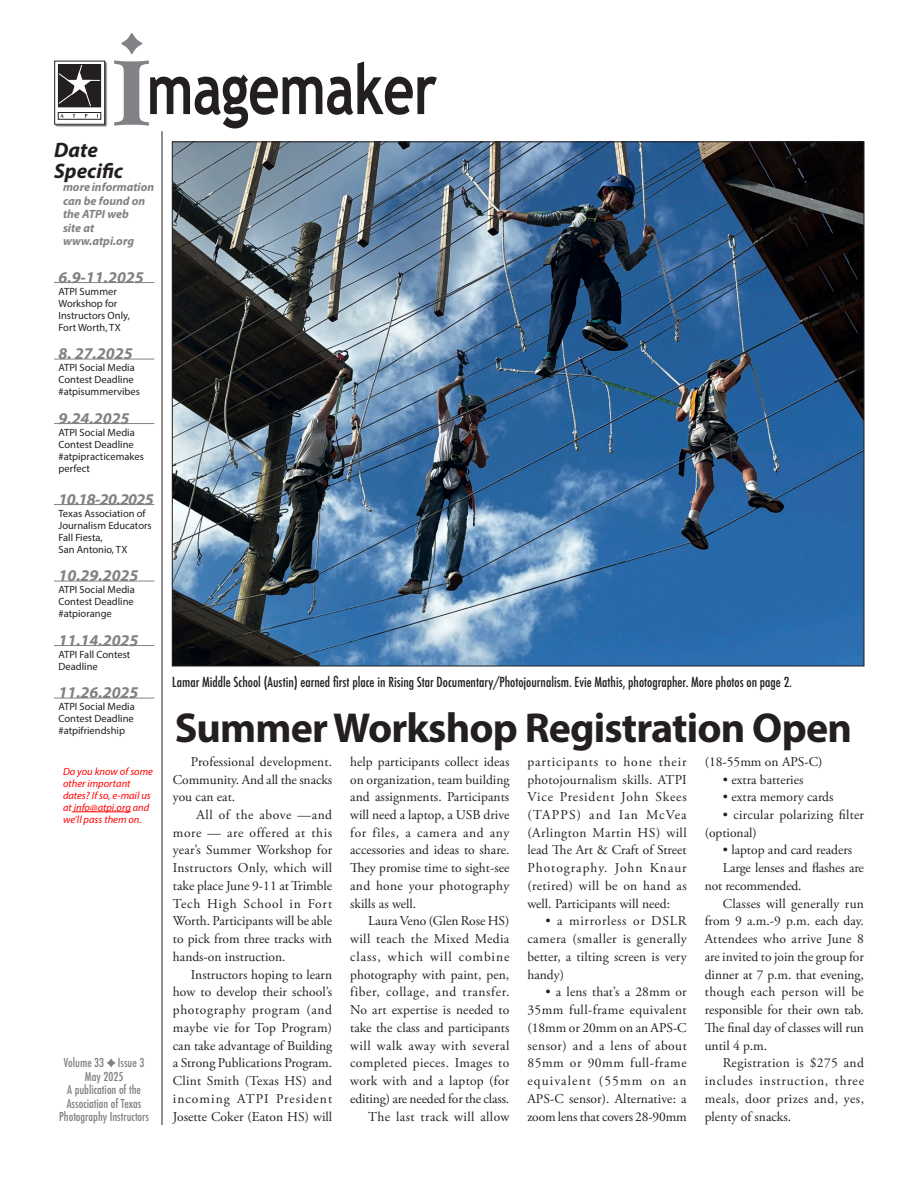
<style>
.page{position:relative;width:918px;height:1188px;background:#fff}
.page>*{position:absolute;margin:0;border:0;box-sizing:border-box;transform-origin:0 0}
.Headline{font:700 42px "Myriad Pro";letter-spacing:-.02em;color:#231f20}
.Sidebar_Title{font:italic 700 21px/21px "Myriad Pro";letter-spacing:.005em;color:#231f20}
.Sidebar_Dates{font:italic 700 16.5px "Myriad Pro";color:#808285}
.Sidebar_Dates-2{font:italic 700 16.5px "Myriad Pro";letter-spacing:-.04em;color:#808285}
.Body_text{font:13.5px/17.7px "Adobe Garamond Pro";color:#231f20;text-align:justify}
.t1{font:500 condensed 13.5px "Futura";color:#231f20}
.Body_text-2{font:13.5px "Adobe Garamond Pro";letter-spacing:.03em;color:#231f20}
.t2{font:500 condensed 12px/13.5px "Futura";color:#808285;text-align:center}
.Sidebar_Title-2{font:italic 700 12px/13.5px "Myriad Pro";color:#808285}
.Sidebar_Dates-3{font:10.5px/12px "Myriad Pro";color:#231f20}
.Sidebar_Date_Text{font:italic 10.5px/12px "Myriad Pro";color:#f00}
</style>
<div class="page">
<svg style="left:107px;top:1059px;width:8px;height:8px"></svg>
<hr style="left:162px;top:131px;width:1px;height:994px;background:#231f20">
<hr style="left:54px;top:282px;width:100px;height:1px;background:#808285">
<hr style="left:54px;top:359px;width:100px;height:1px;background:#808285">
<hr style="left:54px;top:423px;width:100px;height:1px;background:#808285">
<hr style="left:54px;top:504px;width:100px;height:1px;background:#808285">
<hr style="left:54px;top:581px;width:100px;height:1px;background:#808285">
<hr style="left:54px;top:645px;width:100px;height:1px;background:#808285">
<hr style="left:54px;top:698px;width:100px;height:1px;background:#808285">
<hr style="left:72px;top:812px;width:59px;height:1px;background:#f00">
<svg style="left:114px;top:33px;width:323px;height:95px"></svg>
<div style="left:55px;top:61px;width:53px;height:66px;background:#231f20;opacity:.75"></div>
<svg style="left:56px;top:63px;width:47px;height:59px"></svg>
<div style="left:54px;top:61px;width:51px;height:63px;border:1px solid #231f20"></div>
<svg style="left:58px;top:113px;width:43px;height:6px"></svg>
<div style="left:58px;top:112px;width:43px;height:7px;border:1px solid #231f20"></div>
<svg style="left:60px;top:66px;width:39px;height:39px;background:#474445"></svg>
<div style="left:58px;top:64px;width:43px;height:43px;border:1px solid #231f20"></div>
<svg style="left:60px;top:114px;width:4px;height:4px"></svg>
<img style="left:174px;top:144px;width:688px;height:520px">
<p class="Sidebar_Title" style="left:54px;top:139px;width:71px">Date<br>Specific</p>
<p class="Sidebar_Title-2" style="left:63px;top:180px;width:93px">more information can be found on the ATPI web<br>site at www.atpi.org</p>
<p class="Sidebar_Dates" style="left:58px;top:266px;width:87px">6.9-11.2025</p>
<p class="Sidebar_Dates-3" style="left:58px;top:285px;width:73px">ATPI Summer<br>Workshop for<br>Instructors Only,<br>Fort Worth, TX</p>
<p class="Sidebar_Dates" style="left:58px;top:343px;width:76px">8. 27.2025</p>
<p class="Sidebar_Dates-3" style="left:58px;top:362px;width:83px">ATPI Social Media<br>Contest Deadline #atpisummervibes</p>
<p class="Sidebar_Dates" style="left:58px;top:407px;width:73px">9.24.2025</p>
<p class="Sidebar_Dates-3" style="left:58px;top:426px;width:87px">ATPI Social Media<br>Contest Deadline #atpipracticemakes perfect</p>
<p class="Sidebar_Dates-2" style="left:58px;top:488px;width:97px">10.18-20.2025</p>
<p class="Sidebar_Dates-3" style="left:58px;top:507px;width:95px">Texas Association of<br>Journalism Educators<br>Fall Fiesta,<br>San Antonio, TX</p>
<p class="Sidebar_Dates" style="left:58px;top:565px;width:81px">10.29.2025</p>
<p class="Sidebar_Dates-3" style="left:58px;top:584px;width:78px;text-align:justify">ATPI Social Media Contest Deadline #atpiorange</p>
<p class="Sidebar_Dates" style="left:58px;top:629px;width:81px">11.14.2025</p>
<p class="Sidebar_Dates-3" style="left:58px;top:648px;width:73px">ATPI Fall Contest<br>Deadline</p>
<p class="Sidebar_Dates" style="left:58px;top:682px;width:81px">11.26.2025</p>
<p class="Sidebar_Dates-3" style="left:58px;top:701px;width:78px;text-align:justify">ATPI Social Media Contest Deadline #atpifriendship</p>
<p class="Sidebar_Date_Text" style="left:63px;top:765px;width:91px">Do you know of some other important dates? If so, e-mail us at info@atpi.org and we’ll pass them on.</p>
<p class="t2" style="left:64px;top:1056px;width:82px">Volume 33 Issue 3</p>
<p class="t2" style="left:85px;top:1070px;width:40px">May 2025</p>
<p class="t2" style="left:59px;top:1083px;width:92px">A publication of the<br>Association of Texas<br>Photography Instructors</p>
<p class="t1" style="left:172px;top:673px;width:621px">Lamar Middle School (Austin) earned first place in Rising Star Documentary/Photojournalism. Evie Mathis, photographer. More photos on page 2.</p>
<p class="Headline" style="left:175px;top:700px;width:679px">Summer Workshop Registration Open</p>
<p class="Body_text" style="left:173px;top:753px;width:161px;text-indent:18px">Professional development.<br>Community. And all the snacks you can eat.</p>
<p class="Body_text" style="left:173px;top:806px;width:161px;text-indent:24px">All of the above —and more — are offered at this year’s Summer Workshop for Instructors Only, which will take place June 9-11 at Trimble Tech High School in Fort Worth. Participants will be able to pick from three tracks with hands-on instruction.</p>
<p class="Body_text" style="left:173px;top:966px;width:161px;text-indent:18px">Instructors hoping to learn how to develop their school’s photography program (and maybe vie for Top Program) can take advantage of Building a Strong Publications Program.<br>Clint Smith (Texas HS) and incoming ATPI President Josette Coker (Eaton HS) will</p>
<p class="Body_text" style="left:350px;top:753px;width:161px">help participants collect ideas on organization, team building and assignments. Participants will need a laptop, a USB drive for files, a camera and any accessories and ideas to share.<br>They promise time to sight-see and hone your photography skills as well.</p>
<p class="Body_text" style="left:350px;top:913px;width:161px;text-indent:18px">Laura Veno (Glen Rose HS) will teach the Mixed Media class, which will combine photography with paint, pen, fiber, collage, and transfer.<br>No art expertise is needed to take the class and participants will walk away with several completed pieces. Images to work with and a laptop (for editing) are needed for the class.</p>
<p class="Body_text-2" style="left:368px;top:1108px;width:143px">The last track will allow</p>
<p class="Body_text" style="left:527px;top:753px;width:161px">participants to hone their photojournalism skills. ATPI Vice President John Skees (TAPPS) and Ian McVea (Arlington Martin HS) will lead The Art &amp; Craft of Street Photography. John Knaur (retired) will be on hand as well. Participants will need:</p>
<p class="Body_text" style="left:527px;top:913px;width:161px;text-indent:18px">• a mirrorless or DSLR camera (smaller is generally better, a tilting screen is very handy)</p>
<p class="Body_text" style="left:527px;top:984px;width:161px;text-indent:18px">• a lens that’s a 28mm or 35mm full-frame equivalent (18mm or 20mm on an APS-C sensor) and a lens of about 85mm or 90mm full-frame equivalent (55mm on an APS-C sensor). Alternative: a zoom lens that covers 28-90mm</p>
<p class="Body_text" style="left:705px;top:753px;width:119px">(18-55mm on APS-C)</p>
<p class="Body_text" style="left:723px;top:771px;width:82px">• extra batteries</p>
<p class="Body_text" style="left:723px;top:789px;width:112px">• extra memory cards</p>
<p class="Body_text" style="left:705px;top:806px;width:161px;text-indent:18px">• circular polarizing filter (optional)</p>
<p class="Body_text" style="left:723px;top:842px;width:131px">• laptop and card readers</p>
<p class="Body_text" style="left:705px;top:860px;width:161px;text-indent:18px">Large lenses and flashes are not recommended.</p>
<p class="Body_text" style="left:705px;top:895px;width:161px;text-indent:18px">Classes will generally run from 9 a.m.-9 p.m. each day.<br>Attendees who arrive June 8 are invited to join the group for dinner at 7 p.m. that evening, though each person will be responsible for their own tab.<br>The final day of classes will run until 4 p.m.</p>
<p class="Body_text" style="left:705px;top:1055px;width:161px;text-indent:18px">Registration is $275 and includes instruction, three meals, door prizes and, yes, plenty of snacks.</p>
</div>
